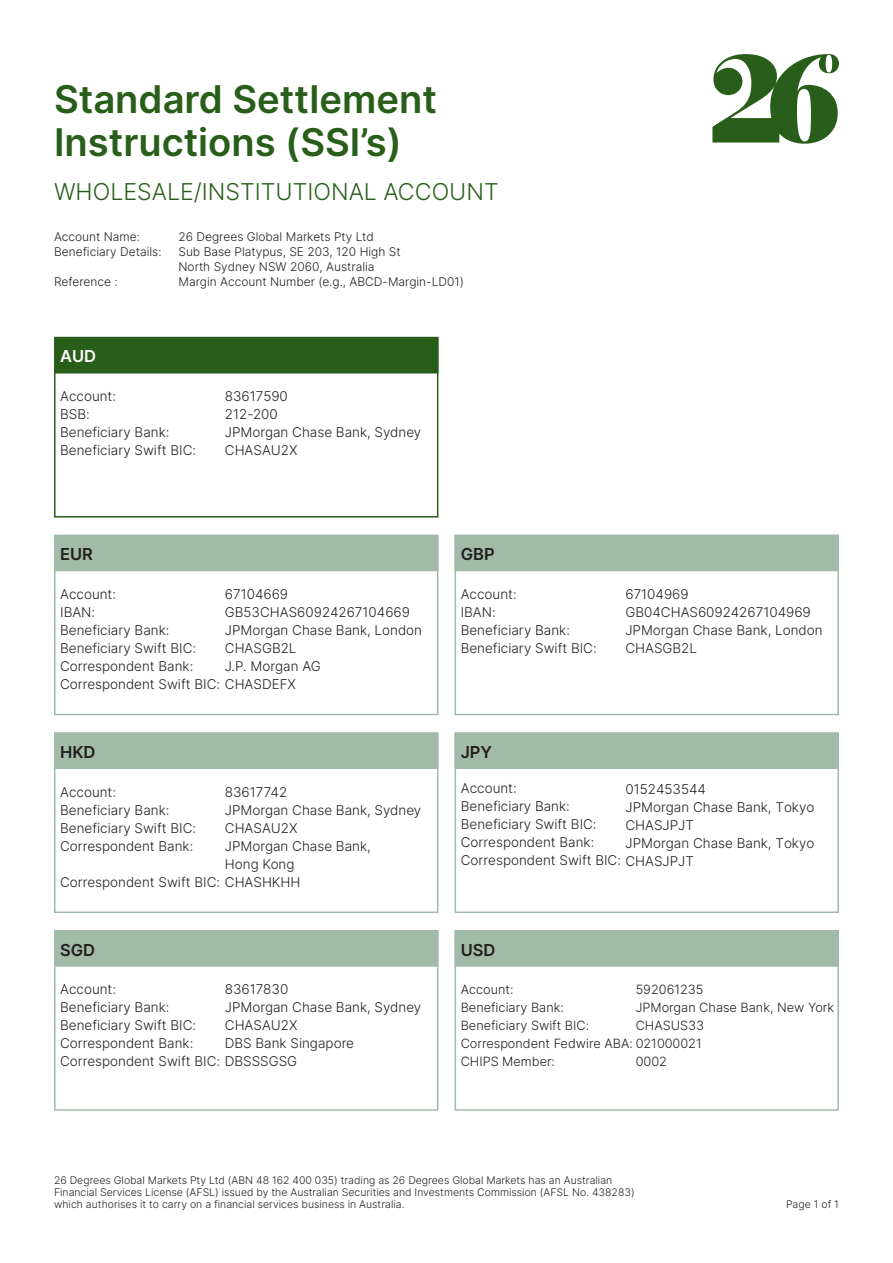
<style>
.page{position:relative;width:893px;height:1263px;background:#fff}
.page>*{position:absolute;margin:0;border:0;box-sizing:border-box;transform-origin:0 0}
.t1{font:600 38.25px/43.5px "Inter";color:#285e19}
.t2{font:300 23.25px "Inter";color:#285e19}
.t3{font:600 16.5px "Inter";color:#231f20}
.t4{font:600 16.5px "Inter";color:#fff}
.t5{font:300 13.5px/18px "Inter";color:#231f20}
.t6{font:300 12.75px "Inter";color:#231f20}
.t7{font:300 12px/15px "Inter";color:#231f20}
.t8{font:300 10.5px/12px "Inter";color:#231f20}
</style>
<div class="page">
<div style="left:54px;top:337px;width:384px;height:180px;border:2px solid #285e19"></div>
<div style="left:54px;top:337px;width:384px;height:36px;background:#285e19"></div>
<div style="left:54px;top:732px;width:384px;height:37px;background:#a2bba9;border:2px solid #a2bba9"></div>
<div style="left:455px;top:732px;width:384px;height:37px;background:#a2bba9;border:2px solid #a2bba9"></div>
<div style="left:54px;top:534px;width:384px;height:37px;background:#a2bba9;border:2px solid #a2bba9"></div>
<div style="left:455px;top:534px;width:384px;height:37px;background:#a2bba9;border:2px solid #a2bba9"></div>
<div style="left:54px;top:930px;width:384px;height:37px;background:#a2bba9;border:2px solid #a2bba9"></div>
<div style="left:455px;top:930px;width:384px;height:37px;background:#a2bba9;border:2px solid #a2bba9"></div>
<div style="left:54px;top:733px;width:384px;height:180px;border:2px solid #a2bba9"></div>
<div style="left:455px;top:733px;width:384px;height:180px;border:2px solid #a2bba9"></div>
<div style="left:54px;top:535px;width:384px;height:180px;border:2px solid #a2bba9"></div>
<div style="left:455px;top:535px;width:384px;height:180px;border:2px solid #a2bba9"></div>
<div style="left:54px;top:930px;width:384px;height:181px;border:2px solid #a2bba9"></div>
<div style="left:455px;top:930px;width:384px;height:181px;border:2px solid #a2bba9"></div>
<svg style="left:712px;top:54px;width:127px;height:90px"></svg>
<p class="t1" style="left:54px;top:76px;width:384px">Standard Settlement<br>Instructions (SSI’s)</p>
<p class="t2" style="left:54px;top:175px;width:446px">WHOLESALE/INSTITUTIONAL ACCOUNT</p>
<p class="t7" style="left:54px;top:229px;width:88px">Account Name:</p>
<p class="t7" style="left:178px;top:229px;width:197px">26 Degrees Global Markets Pty Ltd</p>
<p class="t7" style="left:54px;top:244px;width:109px">Beneficiary Details:</p>
<p class="t7" style="left:178px;top:244px;width:224px">Sub Base Platypus, SE 203, 120 High St</p>
<p class="t7" style="left:54px;top:274px;width:65px">Reference :</p>
<p class="t7" style="left:178px;top:259px;width:287px">North Sydney NSW 2060, Australia<br>Margin Account Number (e.g., ABCD-Margin-LD01)</p>
<p class="t4" style="left:60px;top:344px;width:38px">AUD</p>
<p class="t5" style="left:60px;top:387px;width:57px">Account:</p>
<p class="t5" style="left:60px;top:405px;width:31px">BSB:</p>
<p class="t5" style="left:60px;top:423px;width:111px">Beneficiary Bank:</p>
<p class="t5" style="left:60px;top:441px;width:137px">Beneficiary Swift BIC:</p>
<p class="t5" style="left:225px;top:387px;width:65px">83617590</p>
<p class="t5" style="left:225px;top:405px;width:54px">212-200</p>
<p class="t5" style="left:225px;top:423px;width:198px">JPMorgan Chase Bank, Sydney</p>
<p class="t5" style="left:225px;top:441px;width:74px">CHASAU2X</p>
<p class="t3" style="left:60px;top:542px;width:34px">EUR</p>
<p class="t3" style="left:461px;top:542px;width:35px">GBP</p>
<p class="t5" style="left:225px;top:585px;width:65px">67104669</p>
<p class="t5" style="left:225px;top:603px;width:187px">GB53CHAS60924267104669</p>
<p class="t5" style="left:225px;top:621px;width:199px">JPMorgan Chase Bank, London</p>
<p class="t5" style="left:225px;top:639px;width:73px">CHASGB2L</p>
<p class="t5" style="left:225px;top:657px;width:97px">J.P. Morgan AG</p>
<p class="t5" style="left:60px;top:585px;width:57px">Account:</p>
<p class="t5" style="left:60px;top:603px;width:36px">IBAN:</p>
<p class="t5" style="left:60px;top:621px;width:111px">Beneficiary Bank:</p>
<p class="t5" style="left:60px;top:639px;width:137px">Beneficiary Swift BIC:</p>
<p class="t5" style="left:60px;top:657px;width:135px">Correspondent Bank:</p>
<p class="t5" style="left:60px;top:675px;width:237px">Correspondent Swift BIC: CHASDEFX</p>
<p class="t5" style="left:461px;top:585px;width:57px">Account:</p>
<p class="t5" style="left:461px;top:603px;width:36px">IBAN:</p>
<p class="t5" style="left:461px;top:621px;width:111px">Beneficiary Bank:</p>
<p class="t5" style="left:461px;top:639px;width:137px">Beneficiary Swift BIC:</p>
<p class="t3" style="left:60px;top:740px;width:37px">HKD</p>
<p class="t3" style="left:461px;top:740px;width:33px">JPY</p>
<p class="t5" style="left:625px;top:585px;width:65px">67104969</p>
<p class="t5" style="left:625px;top:603px;width:187px">GB04CHAS60924267104969</p>
<p class="t5" style="left:625px;top:621px;width:199px">JPMorgan Chase Bank, London</p>
<p class="t5" style="left:625px;top:639px;width:73px">CHASGB2L</p>
<p class="t5" style="left:225px;top:782px;width:64px">83617742</p>
<p class="t5" style="left:225px;top:800px;width:198px">JPMorgan Chase Bank, Sydney</p>
<p class="t5" style="left:225px;top:818px;width:74px">CHASAU2X</p>
<p class="t5" style="left:225px;top:836px;width:147px">JPMorgan Chase Bank,</p>
<p class="t5" style="left:225px;top:854px;width:71px">Hong Kong</p>
<p class="t5" style="left:60px;top:782px;width:57px">Account:</p>
<p class="t5" style="left:60px;top:800px;width:111px">Beneficiary Bank:</p>
<p class="t5" style="left:60px;top:818px;width:137px">Beneficiary Swift BIC:</p>
<p class="t5" style="left:60px;top:836px;width:135px">Correspondent Bank:</p>
<p class="t5" style="left:60px;top:872px;width:242px">Correspondent Swift BIC: CHASHKHH</p>
<p class="t5" style="left:461px;top:779px;width:235px">Account:<br>Beneficiary Bank:<br>Beneficiary Swift BIC:<br>Correspondent Bank:<br>Correspondent Swift BIC: CHASJPJT</p>
<p class="t5" style="left:625px;top:780px;width:190px">0152453544<br>JPMorgan Chase Bank, Tokyo<br>CHASJPJT<br>JPMorgan Chase Bank, Tokyo</p>
<p class="t3" style="left:60px;top:937px;width:37px">SGD</p>
<p class="t3" style="left:461px;top:937px;width:36px">USD</p>
<p class="t5" style="left:225px;top:980px;width:65px">83617830</p>
<p class="t5" style="left:225px;top:998px;width:198px">JPMorgan Chase Bank, Sydney</p>
<p class="t5" style="left:225px;top:1016px;width:74px">CHASAU2X</p>
<p class="t5" style="left:225px;top:1034px;width:131px">DBS Bank Singapore</p>
<p class="t5" style="left:60px;top:980px;width:57px">Account:</p>
<p class="t5" style="left:60px;top:998px;width:111px">Beneficiary Bank:</p>
<p class="t5" style="left:60px;top:1016px;width:137px">Beneficiary Swift BIC:</p>
<p class="t5" style="left:60px;top:1034px;width:135px">Correspondent Bank:</p>
<p class="t5" style="left:60px;top:1052px;width:239px">Correspondent Swift BIC: DBSSSGSG</p>
<p class="t6" style="left:636px;top:980px;width:69px">592061235</p>
<p class="t6" style="left:636px;top:998px;width:200px">JPMorgan Chase Bank, New York</p>
<p class="t6" style="left:636px;top:1016px;width:70px">CHASUS33</p>
<p class="t6" style="left:636px;top:1052px;width:33px">0002</p>
<p class="t6" style="left:461px;top:980px;width:54px">Account:</p>
<p class="t6" style="left:461px;top:998px;width:105px">Beneficiary Bank:</p>
<p class="t6" style="left:461px;top:1016px;width:130px">Beneficiary Swift BIC:</p>
<p class="t6" style="left:461px;top:1034px;width:243px">Correspondent Fedwire ABA: 021000021</p>
<p class="t6" style="left:461px;top:1052px;width:96px">CHIPS Member:</p>
<p class="t8" style="left:54px;top:1174px;width:582px">26 Degrees Global Markets Pty Ltd (ABN 48 162 400 035) trading as 26 Degrees Global Markets has an Australian<br>Financial Services License (AFSL) issued by the Australian Securities and Investments Commission (AFSL No. 438283) which authorises it to carry on a financial services business in Australia.</p>
<p class="t8" style="left:786px;top:1198px;width:54px">Page 1 of 1</p>
</div>
